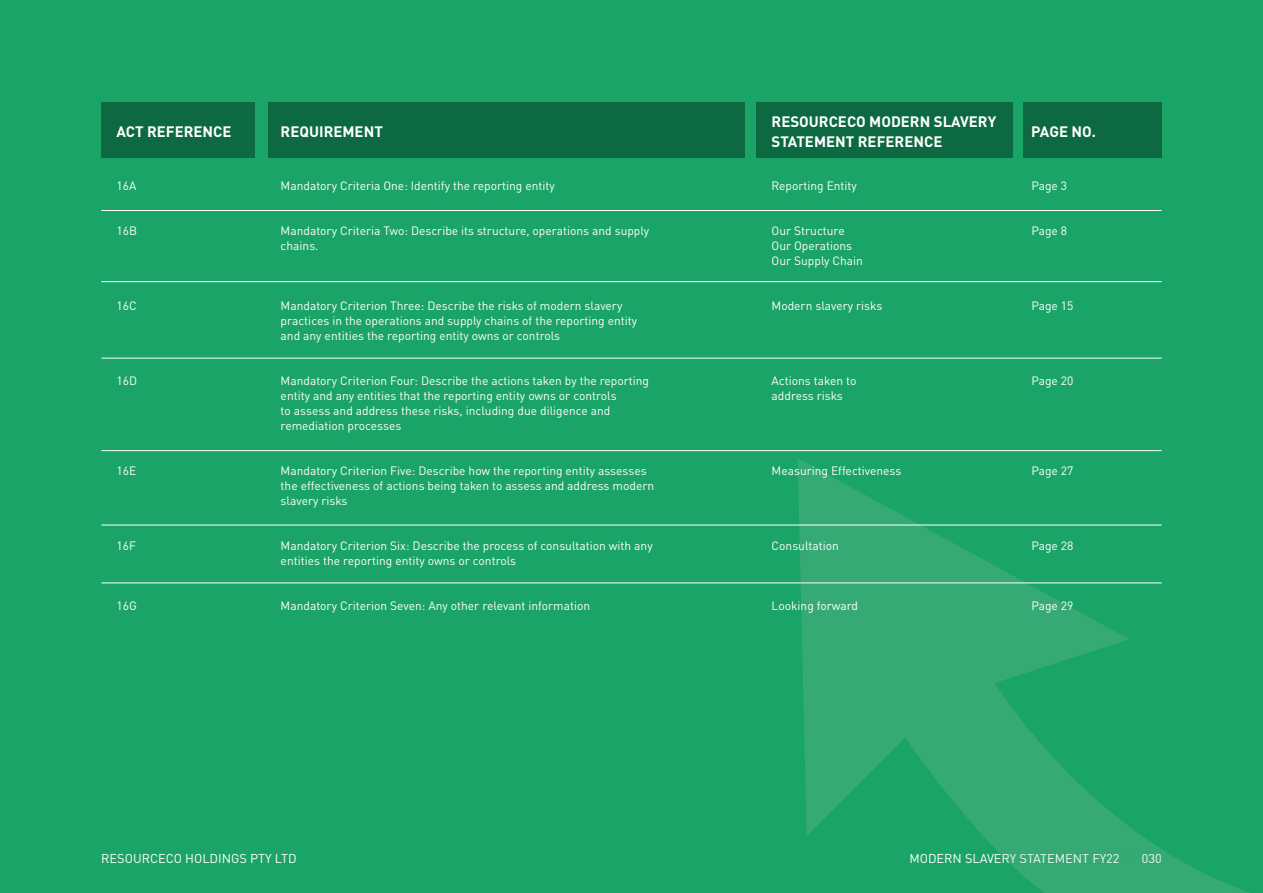
<style>
.page{position:relative;width:1263px;height:893px;background:#1ba467}
.page>*{position:absolute;margin:0;border:0;box-sizing:border-box;transform-origin:0 0}
.t1{font:700 15px/19.6px "DINOT";color:#fff}
.t2{font:12.75px "DINOT";color:#fff}
.t3{font:12px/15px "DINOT";color:#fff}
</style>
<div class="page">
<svg style="left:798px;top:458px;width:451px;height:435px"></svg>
<svg style="left:1000px;top:854px;width:161px;height:9px"></svg>
<div style="left:101px;top:102px;width:154px;height:56px;background:#0c6942"></div>
<div style="left:269px;top:102px;width:476px;height:56px;background:#0c6942"></div>
<div style="left:756px;top:102px;width:257px;height:56px;background:#0c6942"></div>
<div style="left:1023px;top:102px;width:138px;height:56px;background:#0c6942"></div>
<hr style="left:101px;top:210px;width:1060px;height:1px;background:#fff">
<hr style="left:101px;top:281px;width:1060px;height:1px;background:#fff">
<hr style="left:101px;top:358px;width:1061px;height:1px;background:#fff">
<hr style="left:101px;top:450px;width:1061px;height:1px;background:#fff">
<hr style="left:101px;top:525px;width:1061px;height:1px;background:#fff">
<hr style="left:101px;top:582px;width:1061px;height:1px;background:#fff">
<p class="t1" style="left:117px;top:121px;width:117px">ACT REFERENCE</p>
<p class="t1" style="left:281px;top:121px;width:104px">REQUIREMENT</p>
<p class="t1" style="left:772px;top:111px;width:226px">RESOURCECO MODERN SLAVERY<br>STATEMENT REFERENCE</p>
<p class="t1" style="left:1031px;top:121px;width:66px">PAGE NO.</p>
<p class="t3" style="left:117px;top:178px;width:21px">16A</p>
<p class="t3" style="left:117px;top:223px;width:22px">16B</p>
<p class="t3" style="left:117px;top:298px;width:22px">16C</p>
<p class="t3" style="left:117px;top:373px;width:22px">16D</p>
<p class="t3" style="left:117px;top:463px;width:21px">16E</p>
<p class="t3" style="left:117px;top:538px;width:21px">16F</p>
<p class="t3" style="left:117px;top:598px;width:22px">16G</p>
<p class="t3" style="left:281px;top:178px;width:276px">Mandatory Criteria One: Identify the reporting entity</p>
<p class="t3" style="left:281px;top:223px;width:370px">Mandatory Criteria Two: Describe its structure, operations and supply chains.</p>
<p class="t3" style="left:281px;top:298px;width:358px">Mandatory Criterion Three: Describe the risks of modern slavery practices in the operations and supply chains of the reporting entity and any entities the reporting entity owns or controls</p>
<p class="t3" style="left:281px;top:373px;width:370px">Mandatory Criterion Four: Describe the actions taken by the reporting entity and any entities that the reporting entity owns or controls<br>to assess and address these risks, including due diligence and remediation processes</p>
<p class="t3" style="left:281px;top:463px;width:375px">Mandatory Criterion Five: Describe how the reporting entity assesses the effectiveness of actions being taken to assess and address modern slavery risks</p>
<p class="t3" style="left:281px;top:538px;width:374px">Mandatory Criterion Six: Describe the process of consultation with any entities the reporting entity owns or controls</p>
<p class="t3" style="left:281px;top:598px;width:311px">Mandatory Criterion Seven: Any other relevant information</p>
<p class="t3" style="left:772px;top:178px;width:87px">Reporting Entity</p>
<p class="t3" style="left:772px;top:223px;width:93px">Our Structure<br>Our Operations<br>Our Supply Chain</p>
<p class="t3" style="left:772px;top:298px;width:112px">Modern slavery risks</p>
<p class="t3" style="left:772px;top:373px;width:86px">Actions taken to address risks</p>
<p class="t3" style="left:772px;top:463px;width:131px">Measuring Effectiveness</p>
<p class="t3" style="left:772px;top:538px;width:69px">Consultation</p>
<p class="t3" style="left:772px;top:598px;width:88px">Looking forward</p>
<p class="t3" style="left:1031px;top:178px;width:37px">Page 3</p>
<p class="t3" style="left:1031px;top:223px;width:37px">Page 8</p>
<p class="t3" style="left:1031px;top:298px;width:44px">Page 15</p>
<p class="t3" style="left:1031px;top:373px;width:44px">Page 20</p>
<p class="t3" style="left:1031px;top:463px;width:44px">Page 27</p>
<p class="t3" style="left:1031px;top:538px;width:44px">Page 28</p>
<p class="t3" style="left:1031px;top:598px;width:44px">Page 29</p>
<p class="t2" style="left:101px;top:851px;width:197px">RESOURCECO HOLDINGS PTY LTD</p>
<p class="t2" style="left:909px;top:851px;width:212px">MODERN SLAVERY STATEMENT FY22</p>
<p class="t2" style="left:1142px;top:851px;width:21px">030</p>
</div>
